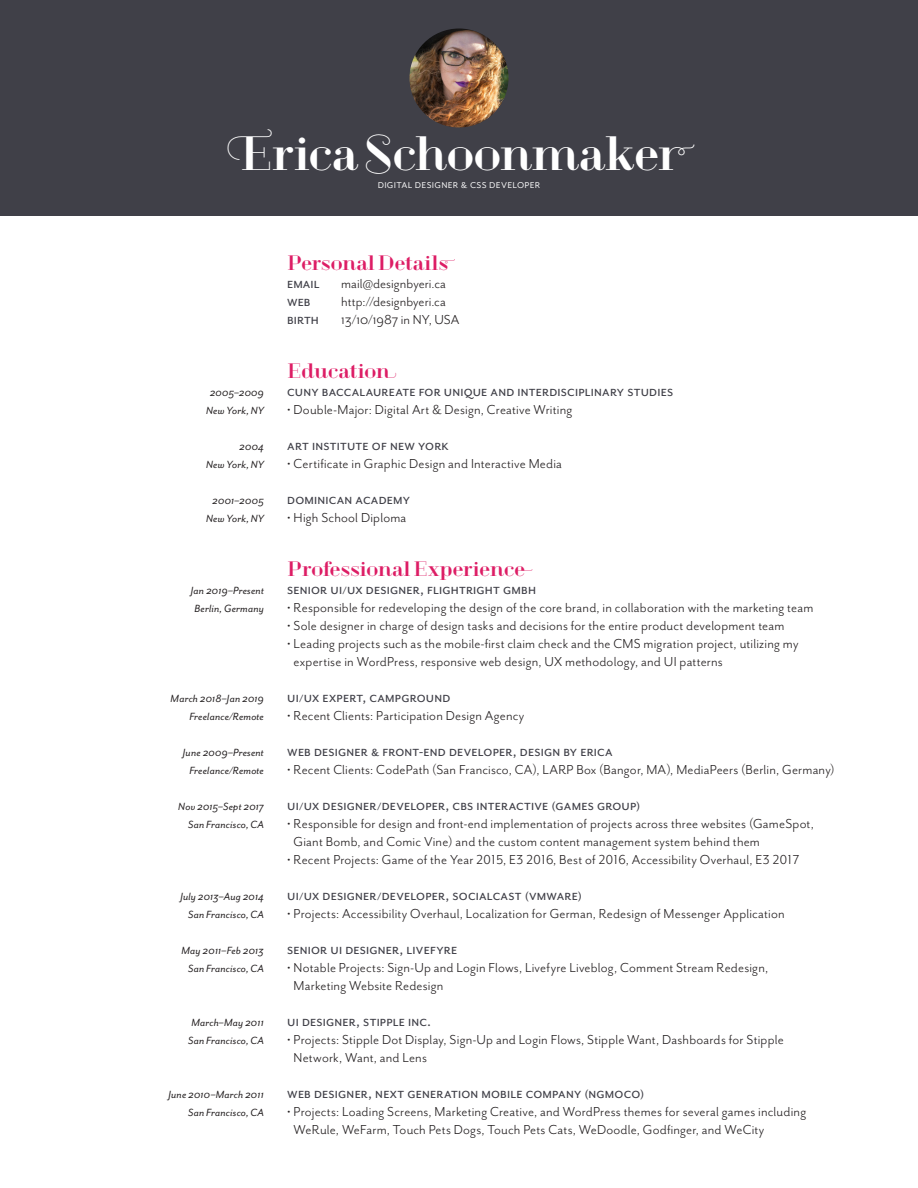
<style>
.page{position:relative;width:918px;height:1188px;background:#fff}
.page>*{position:absolute;margin:0;border:0;box-sizing:border-box;transform-origin:0 0}
.Body_Text{font:45px "Geotica Three";color:#fff}
.Body_Text-2{font:19.5px "Geotica Three";letter-spacing:.01em;color:#dd1d65}
.Body_Text-3{font:16.5px "Mr Eaves San OT";letter-spacing:.01em;color:#404048}
.sidebar{font:16.5px "Mr Eaves San OT";letter-spacing:.005em;color:#404048}
.Body_Text-4{font:15px/18px "Mr Eaves San OT";letter-spacing:.01em;color:#231f20}
.sidebar-2{font:15px "Mr Eaves San OT";color:#231f20}
.Body_Text-5{font:13.5px "Mr Eaves Mod OT";letter-spacing:.02em;color:#fff}
.sidebar-3{font:italic 12px "Mr Eaves San OT";letter-spacing:.01em;color:#231f20}
</style>
<div class="page">
<div style="left:0;top:0;width:918px;height:216px;background:#404048"></div>
<img style="left:410px;top:28px;width:98px;height:100px;border-radius:50px">
<p class="Body_Text" style="left:226px;top:126px;width:467px">Erica Schoonmaker</p>
<p class="Body_Text-5" style="left:378px;top:176px;width:164px">DIGITAL DESIGNER &amp; CSS DEVELOPER</p>
<p class="Body_Text-2" style="left:287px;top:251px;width:168px">Personal Details</p>
<p class="sidebar-3" style="left:210px;top:386px;width:56px">2005–2009</p>
<p class="sidebar-3" style="left:206px;top:404px;width:59px">New York, NY</p>
<p class="sidebar-3" style="left:239px;top:440px;width:26px">2004</p>
<p class="sidebar-3" style="left:206px;top:458px;width:59px">New York, NY</p>
<p class="sidebar-3" style="left:212px;top:494px;width:53px">2001–2005</p>
<p class="sidebar-3" style="left:206px;top:512px;width:59px">New York, NY</p>
<p class="sidebar-3" style="left:191px;top:584px;width:75px">Jan 2019–Present</p>
<p class="sidebar-3" style="left:194px;top:602px;width:71px">Berlin, Germany</p>
<p class="sidebar-3" style="left:171px;top:692px;width:95px">March 2018–Jan 2019</p>
<p class="sidebar-3" style="left:189px;top:710px;width:76px">Freelance/Remote</p>
<p class="sidebar-3" style="left:183px;top:746px;width:83px">June 2009–Present</p>
<p class="sidebar-3" style="left:189px;top:764px;width:76px">Freelance/Remote</p>
<p class="sidebar-3" style="left:178px;top:800px;width:87px">Nov 2015–Sept 2017</p>
<p class="sidebar-3" style="left:188px;top:818px;width:77px">San Francisco, CA</p>
<p class="sidebar-3" style="left:180px;top:890px;width:85px">July 2013–Aug 2014</p>
<p class="sidebar-3" style="left:188px;top:908px;width:77px">San Francisco, CA</p>
<p class="sidebar-3" style="left:182px;top:944px;width:84px">May 2011–Feb 2013</p>
<p class="sidebar-3" style="left:188px;top:962px;width:77px">San Francisco, CA</p>
<p class="sidebar-3" style="left:191px;top:1016px;width:74px">March–May 2011</p>
<p class="sidebar-3" style="left:188px;top:1034px;width:77px">San Francisco, CA</p>
<p class="sidebar-3" style="left:168px;top:1088px;width:97px">June 2010–March 2011</p>
<p class="sidebar-3" style="left:188px;top:1106px;width:77px">San Francisco, CA</p>
<p class="sidebar" style="left:287px;top:274px;width:34px">Email</p>
<p class="sidebar-2" style="left:341px;top:275px;width:106px">mail@designbyeri.ca</p>
<p class="sidebar" style="left:287px;top:292px;width:23px">Web</p>
<p class="sidebar-2" style="left:341px;top:293px;width:106px">http://designbyeri.ca</p>
<p class="sidebar" style="left:287px;top:310px;width:33px">Birth</p>
<p class="sidebar-2" style="left:341px;top:311px;width:120px">13/10/1987 in NY, USA</p>
<p class="Body_Text-2" style="left:287px;top:359px;width:111px">Education</p>
<p class="Body_Text-3" style="left:287px;top:382px;width:387px">CUNY Baccalaureate for Unique and Interdisciplinary Studies</p>
<p class="Body_Text-4" style="left:287px;top:401px;width:287px">• Double-Major: Digital Art &amp; Design, Creative Writing</p>
<p class="Body_Text-3" style="left:287px;top:436px;width:163px">Art Institute of New York</p>
<p class="Body_Text-4" style="left:287px;top:455px;width:276px">• Certificate in Graphic Design and Interactive Media</p>
<p class="Body_Text-3" style="left:287px;top:490px;width:124px">Dominican Academy</p>
<p class="Body_Text-4" style="left:287px;top:509px;width:121px">• High School Diploma</p>
<p class="Body_Text-2" style="left:287px;top:557px;width:247px">Professional Experience</p>
<p class="Body_Text-3" style="left:287px;top:580px;width:250px">Senior UI/UX designer, Flightright gmbh</p>
<p class="Body_Text-4" style="left:287px;top:599px;width:528px">• Responsible for redeveloping the design of the core brand, in collaboration with the marketing team</p>
<p class="Body_Text-4" style="left:287px;top:617px;width:499px">• Sole designer in charge of design tasks and decisions for the entire product development team</p>
<p class="Body_Text-4" style="left:294px;top:635px;width:506px;text-indent:-6px">• Leading projects such as the mobile-first claim check and the CMS migration project, utilizing my expertise in WordPress, responsive web design, UX methodology, and UI patterns</p>
<p class="Body_Text-3" style="left:287px;top:688px;width:165px">UI/UX expert, Campgroun d</p>
<p class="Body_Text-4" style="left:287px;top:707px;width:239px">• Recent Clients: Participation Design Agency</p>
<p class="Body_Text-3" style="left:287px;top:742px;width:327px">web Designer &amp; front-end developer, Design by Erica</p>
<p class="Body_Text-4" style="left:287px;top:761px;width:549px">• Recent Clients: CodePath (San Francisco, CA), LARP Box (Bangor, MA), MediaPeers (Berlin, Germany)</p>
<p class="Body_Text-3" style="left:287px;top:796px;width:355px">UI/UX Designer/developer, CBS Interactive (Games Group)</p>
<p class="Body_Text-4" style="left:294px;top:815px;width:522px;text-indent:-6px">• Responsible for design and front-end implementation of projects across three websites (GameSpot,<br>Giant Bomb, and Comic Vine) and the custom content management system behind them</p>
<p class="Body_Text-4" style="left:287px;top:851px;width:514px">• Recent Projects: Game of the Year 2015, E3 2016, Best of 2016, Accessibility Overhaul, E3 2017</p>
<p class="Body_Text-3" style="left:287px;top:886px;width:296px">UI/ux Designer/developer, Socialcast (VMware)</p>
<p class="Body_Text-4" style="left:287px;top:905px;width:499px">• Projects: Accessibility Overhaul, Localization for German, Redesign of Messenger Application</p>
<p class="Body_Text-3" style="left:287px;top:940px;width:172px">Senior UI Designer, Livefyre</p>
<p class="Body_Text-4" style="left:294px;top:959px;width:476px;text-indent:-6px">• Notable Projects: Sign-Up and Login Flows, Livefyre Liveblog, Comment Stream Redesign,<br>Marketing Website Redesign</p>
<p class="Body_Text-3" style="left:287px;top:1012px;width:145px">UI Designer, Stipple Inc.</p>
<p class="Body_Text-4" style="left:294px;top:1031px;width:492px;text-indent:-6px">• Projects: Stipple Dot Display, Sign-Up and Login Flows, Stipple Want, Dashboards for Stipple<br>Network, Want, and Lens</p>
<p class="Body_Text-3" style="left:287px;top:1084px;width:359px">Web Designer, Next Generation Mobile Company (ngmoco)</p>
<p class="Body_Text-4" style="left:294px;top:1103px;width:514px;text-indent:-6px">• Projects: Loading Screens, Marketing Creative, and WordPress themes for several games including<br>WeRule, WeFarm, Touch Pets Dogs, Touch Pets Cats, WeDoodle, Godfinger, and WeCity</p>
</div>
